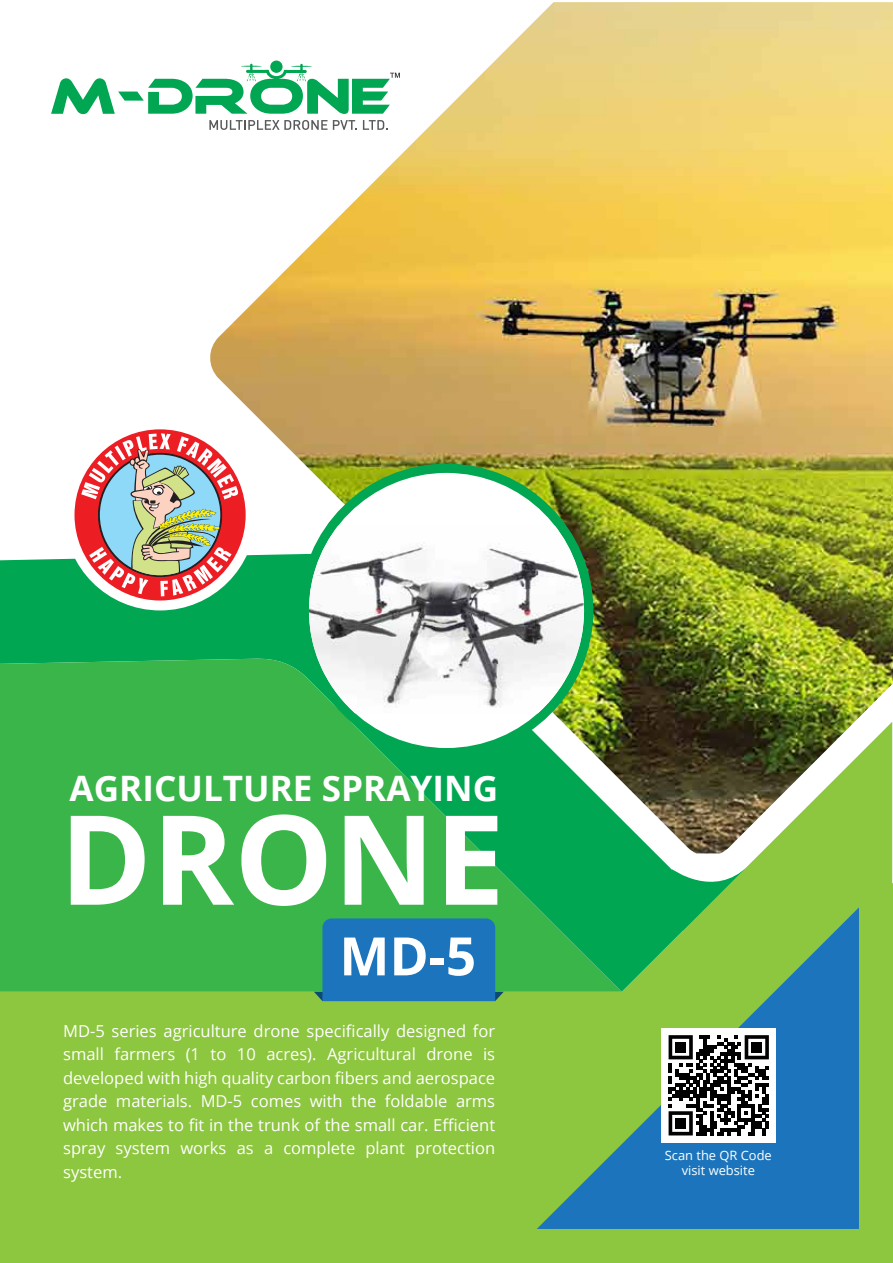
<style>
.page{position:relative;width:893px;height:1263px;background:#fff}
.page>*{position:absolute;margin:0;border:0;box-sizing:border-box;transform-origin:0 0}
.t1{font:700 124.5px "Open Sans";color:#fff}
.t2{font:700 52.95px "Open Sans";color:#fff}
.t3{font:700 35.1px "Open Sans";color:#fff}
.t4{font:16.5px/23.5px "Open Sans";color:#fff;text-align:justify}
.t5{font:12.9px/15.5px "Open Sans";color:#fff;text-align:center}
</style>
<div class="page">
<div style="left:0;top:853px;width:893px;height:410px;background:#8dc63f"></div>
<svg style="left:51px;top:78px;width:156px;height:36px"></svg>
<svg style="left:0;top:558px;width:782px;height:349px;background:#26b15f"></svg>
<svg style="left:0;top:658px;width:622px;height:334px;background:#35b44a"></svg>
<svg style="left:537px;top:907px;width:322px;height:322px;background:#4b9e7a"></svg>
<img style="left:207px;top:2px;width:686px;height:851px">
<div style="left:64px;top:419px;width:192px;height:191px;background:#fff;border-radius:50%"></div>
<div style="left:75px;top:429px;width:171px;height:171px;background:#ed1d24;border-radius:50%"></div>
<svg style="left:81px;top:433px;width:157px;height:163px"></svg>
<svg style="left:314px;top:918px;width:190px;height:83px;background:#1f7ab0"></svg>
<div style="left:662px;top:1028px;width:114px;height:114px;background:#fff"></div>
<svg style="left:669px;top:1035px;width:100px;height:100px"></svg>
<div style="left:675px;top:1042px;width:11px;height:10px;background:#010101"></div>
<div style="left:752px;top:1042px;width:10px;height:10px;background:#010101"></div>
<div style="left:675px;top:1118px;width:11px;height:10px;background:#010101"></div>
<div style="left:300px;top:464px;width:293px;height:293px;background:#00a651;border-radius:50%"></div>
<div style="left:309px;top:473px;width:275px;height:275px;background:#fff;border-radius:50%"></div>
<img style="left:309px;top:526px;width:275px;height:187px">
<h3 class="t3" style="left:70px;top:763px;width:430px">AGRICULTURE SPRAYING</h3>
<h1 class="t1" style="left:60px;top:772px;width:447px">DRONE</h1>
<h2 class="t2" style="left:339px;top:919px;width:138px">MD-5</h2>
<p class="t4" style="left:63px;top:1018px;width:434px">MD-5 series agriculture drone specifically designed for small farmers (1 to 10 acres). Agricultural drone is developed with high quality carbon fibers and aerospace grade materials. MD-5 comes with the foldable arms which makes to fit in the trunk of the small car. Efficient spray system works as a complete plant protection system.</p>
<p class="t5" style="left:665px;top:1147px;width:109px">Scan the QR Code visit website</p>
</div>
